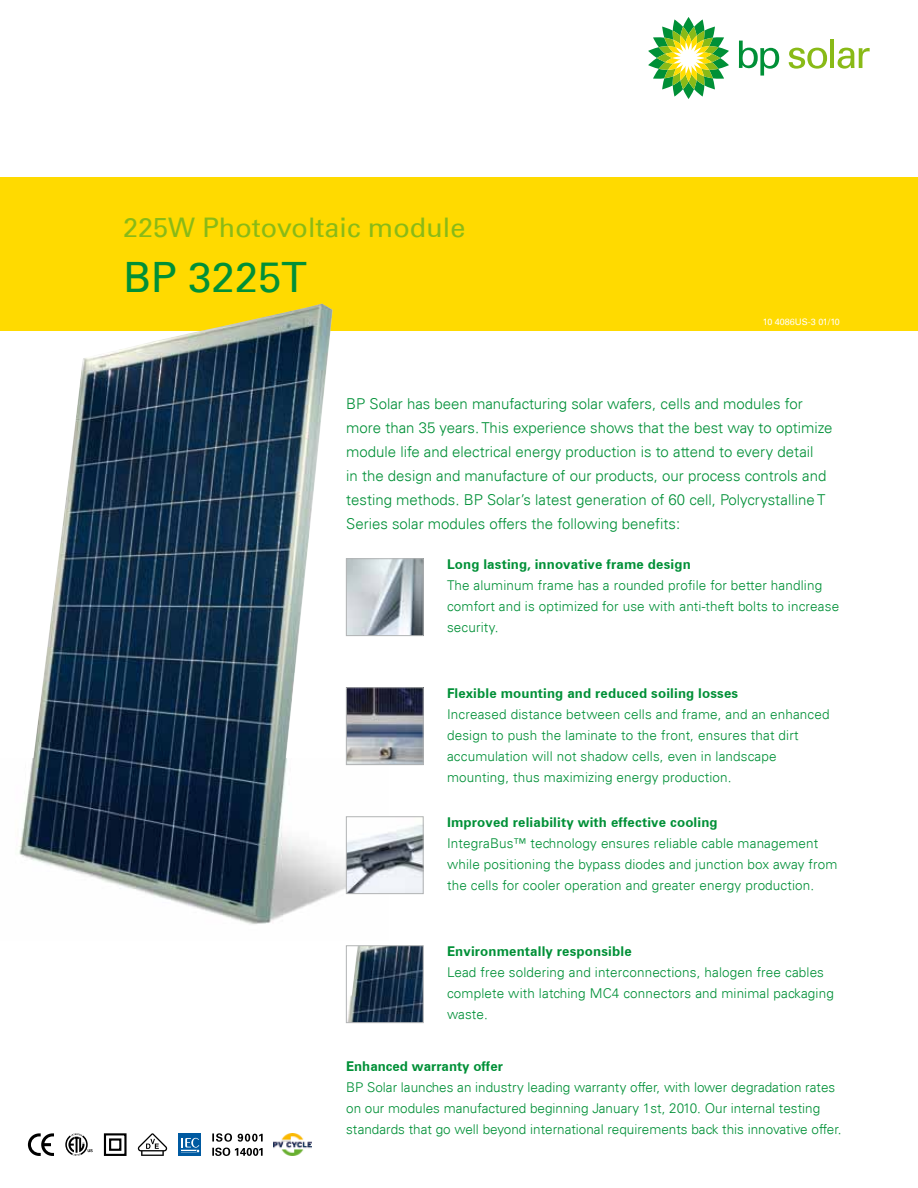
<style>
.page{position:relative;width:918px;height:1188px;background:#fff}
.page>*{position:absolute;margin:0;border:0;box-sizing:border-box;transform-origin:0 0}
.t1{font:41.85px "Univers 55 Roman";color:#009037}
.t2{font:27px "Univers 55 Roman";color:#89ba17}
.t3{font:300 15px/24px "Univers 45";color:#009037}
.t4{font:300 13.5px/21px "Univers 45";letter-spacing:.01em;color:#009037}
.t5{font:700 13.5px "Univers 65 BT";letter-spacing:.01em;color:#009037}
.t6{font:9px "Univers 55 Roman";color:#fff}
</style>
<div class="page">
<div style="left:0;top:177px;width:918px;height:154px;background:#ffda00"></div>
<img style="left:19px;top:304px;width:370px;height:620px">
<svg style="left:648px;top:17px;width:81px;height:82px"></svg>
<svg style="left:739px;top:41px;width:40px;height:35px"></svg>
<svg style="left:789px;top:48px;width:38px;height:21px"></svg>
<hr style="left:831px;top:40px;width:3px;height:28px;background:#89ba17">
<svg style="left:838px;top:48px;width:32px;height:21px"></svg>
<img style="left:348px;top:690px;width:73px;height:73px">
<div style="left:346px;top:688px;width:77px;height:77px;border:1px solid #b1b3b4"></div>
<img style="left:348px;top:561px;width:73px;height:73px">
<div style="left:346px;top:559px;width:77px;height:77px;border:1px solid #b1b3b4"></div>
<img style="left:348px;top:948px;width:73px;height:73px">
<div style="left:346px;top:946px;width:77px;height:77px;border:1px solid #b1b3b4"></div>
<img style="left:348px;top:819px;width:73px;height:73px">
<div style="left:346px;top:817px;width:77px;height:77px;border:1px solid #b1b3b4"></div>
<svg style="left:212px;top:1148px;width:51px;height:8px"></svg>
<svg style="left:212px;top:1133px;width:51px;height:9px"></svg>
<img style="left:274px;top:1133px;width:37px;height:23px">
<div style="left:178px;top:1133px;width:23px;height:23px;background:#005aa1"></div>
<svg style="left:181px;top:1138px;width:19px;height:15px"></svg>
<svg style="left:65px;top:1133px;width:28px;height:23px"></svg>
<div style="left:104px;top:1133px;width:23px;height:23px;border:2px solid #000"></div>
<div style="left:109px;top:1138px;width:12px;height:13px;border:2px solid #000"></div>
<svg style="left:28px;top:1133px;width:26px;height:23px"></svg>
<svg style="left:138px;top:1133px;width:29px;height:23px"></svg>
<h2 class="t2" style="left:123px;top:212px;width:344px">225W Photovoltaic module</h2>
<h1 class="t1" style="left:123px;top:252px;width:185px">BP 3225T</h1>
<p class="t6" style="left:763px;top:317px;width:79px">10 4086US-3 01/10</p>
<p class="t3" style="left:346px;top:391px;width:488px">BP Solar has been manufacturing solar wafers, cells and modules for more than 35 years. This experience shows that the best way to optimize module life and electrical energy production is to attend to every detail<br>in the design and manufacture of our products, our process controls and testing methods. BP Solar’s latest generation of 60 cell, Polycrystalline T Series solar modules offers the following benefits:</p>
<p class="t5" style="left:447px;top:556px;width:245px">Long lasting, innovative frame design</p>
<p class="t4" style="left:447px;top:575px;width:394px">The aluminum frame has a rounded profile for better handling comfort and is optimized for use with anti-theft bolts to increase security.</p>
<p class="t5" style="left:447px;top:685px;width:293px">Flexible mounting and reduced soiling losses</p>
<p class="t4" style="left:447px;top:704px;width:384px">Increased distance between cells and frame, and an enhanced design to push the laminate to the front, ensures that dirt accumulation will not shadow cells, even in landscape mounting, thus maximizing energy production.</p>
<p class="t5" style="left:447px;top:814px;width:272px">Improved reliability with effective cooling</p>
<p class="t4" style="left:447px;top:833px;width:392px">IntegraBus™ technology ensures reliable cable management while positioning the bypass diodes and junction box away from the cells for cooler operation and greater energy production.</p>
<p class="t5" style="left:447px;top:943px;width:186px">Environmentally responsible</p>
<p class="t4" style="left:447px;top:962px;width:388px">Lead free soldering and interconnections, halogen free cables complete with latching MC4 connectors and minimal packaging waste.</p>
<p class="t5" style="left:346px;top:1058px;width:158px">Enhanced warranty offer</p>
<p class="t4" style="left:346px;top:1077px;width:497px">BP Solar launches an industry leading warranty offer, with lower degradation rates on our modules manufactured beginning January 1st, 2010. Our internal testing standards that go well beyond international requirements back this innovative offer.</p>
</div>
